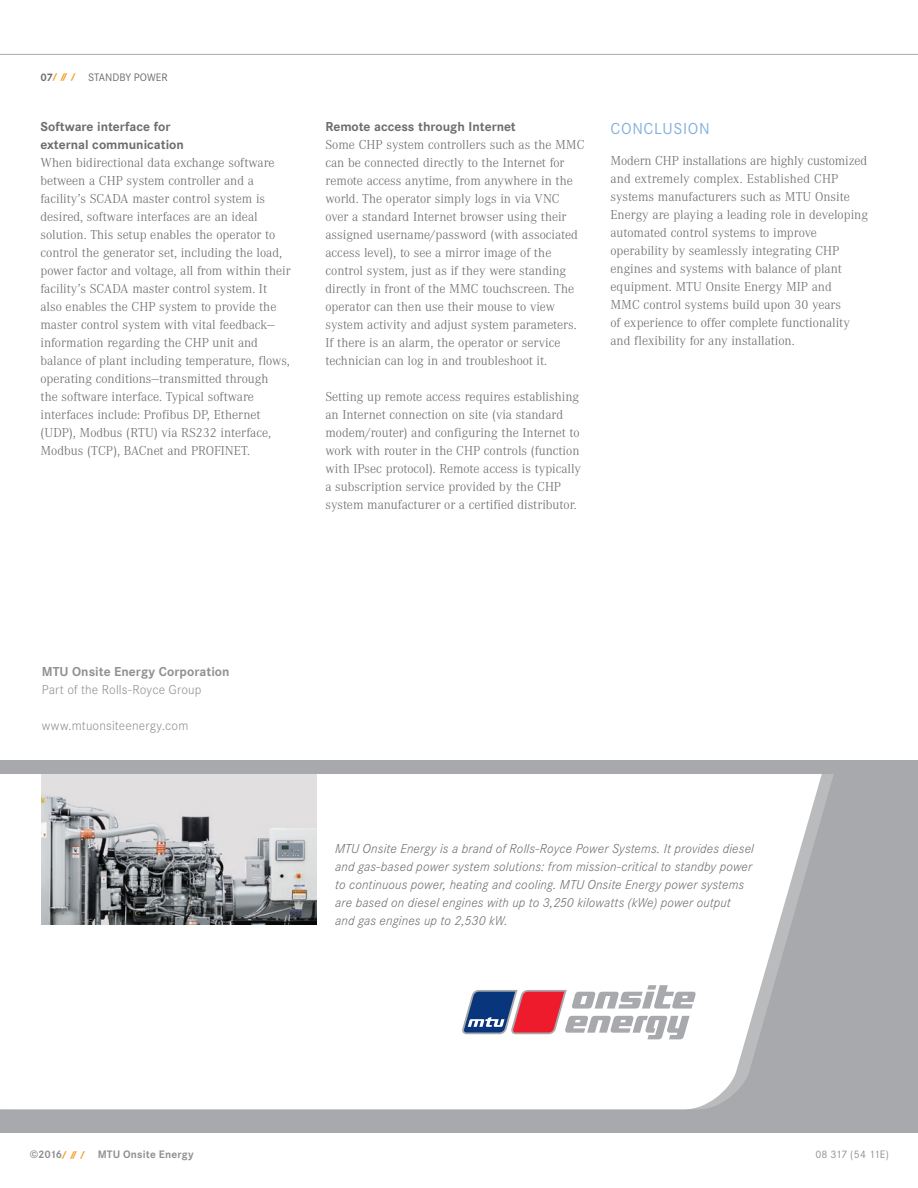
<style>
.page{position:relative;width:918px;height:1188px;background:#fff}
.page>*{position:absolute;margin:0;border:0;box-sizing:border-box;transform-origin:0 0}
.t1{font:16.5px "Corporate S";letter-spacing:.04em;color:#86b1de}
.t2{font:300 13.5px/18px "Corporate A";color:#6c6d70}
.t3{font:italic 300 13.5px/18px "Corporate S";letter-spacing:.01em;color:#6c6d70}
.t4{font:700 13.5px/18px "Corporate S";color:#6c6d70}
.t5{font:300 13.5px "Corporate S";letter-spacing:.01em;color:#8f9194}
.t6{font:700 13.5px "Corporate S";letter-spacing:.005em;color:#8f9194}
.t7{font:700 11.25px "Corporate S";letter-spacing:.015em;color:#8f9194}
.t8{font:11.25px "Corporate S";color:#6c6d70}
.t9{font:11.25px "Corporate S";letter-spacing:-.03em;color:#8f9194}
.s1{font-weight:700}
.s2{font-weight:800;font-size:8.7px;color:#f7971d}
</style>
<div class="page">
<hr style="left:0;top:54px;width:918px;height:1px;background:#a8a9ad">
<div style="left:0;top:761px;width:918px;height:372px;background:#a8a9ad"></div>
<svg style="left:0;top:774px;width:822px;height:335px;background:#f8f8f9"></svg>
<svg style="left:462px;top:985px;width:234px;height:54px"></svg>
<img style="left:42px;top:774px;width:274px;height:151px">
<p class="t8" style="left:40px;top:71px;width:129px"><span class="s1">07</span><span class="s2">/ // /</span> STANDBY POWER</p>
<p class="t4" style="left:40px;top:118px;width:145px">Software interface for external communication</p>
<p class="t2" style="left:40px;top:154px;width:252px">When bidirectional data exchange software between a CHP system controller and a facility’s SCADA master control system is desired, software interfaces are an ideal solution. This setup enables the operator to control the generator set, including the load, power factor and voltage, all from within their facility’s SCADA master control system. It also enables the CHP system to provide the master control system with vital feedback— information regarding the CHP unit and balance of plant including temperature, flows, operating conditions—transmitted through<br>the software interface. Typical software interfaces include: Profibus DP, Ethernet (UDP), Modbus (RTU) via RS232 interface, Modbus (TCP), BACnet and PROFINET.</p>
<p class="t4" style="left:325px;top:118px;width:192px">Remote access through Internet</p>
<p class="t2" style="left:325px;top:136px;width:261px">Some CHP system controllers such as the MMC can be connected directly to the Internet for remote access anytime, from anywhere in the world. The operator simply logs in via VNC over a standard Internet browser using their assigned username/password (with associated access level), to see a mirror image of the control system, just as if they were standing directly in front of the MMC touchscreen. The operator can then use their mouse to view system activity and adjust system parameters.<br>If there is an alarm, the operator or service technician can log in and troubleshoot it.</p>
<p class="t2" style="left:325px;top:388px;width:257px">Setting up remote access requires establishing an Internet connection on site (via standard modem/router) and configuring the Internet to work with router in the CHP controls (function with IPsec protocol). Remote access is typically a subscription service provided by the CHP system manufacturer or a certified distributor.</p>
<p class="t1" style="left:610px;top:119px;width:101px">CONCLUSION</p>
<p class="t2" style="left:610px;top:152px;width:259px">Modern CHP installations are highly customized and extremely complex. Established CHP systems manufacturers such as MTU Onsite Energy are playing a leading role in developing automated control systems to improve operability by seamlessly integrating CHP engines and systems with balance of plant equipment. MTU Onsite Energy MIP and<br>MMC control systems build upon 30 years<br>of experience to offer complete functionality and flexibility for any installation.</p>
<p class="t6" style="left:42px;top:664px;width:189px">MTU Onsite Energy Corporation</p>
<p class="t5" style="left:42px;top:682px;width:161px">Part of the Rolls-Royce Group</p>
<p class="t5" style="left:42px;top:718px;width:148px">www.mtuonsiteenergy.com</p>
<p class="t3" style="left:335px;top:840px;width:420px">MTU Onsite Energy is a brand of Rolls-Royce Power Systems. It provides diesel and gas-based power system solutions: from mission-critical to standby power to continuous power, heating and cooling. MTU Onsite Energy power systems are based on diesel engines with up to 3,250 kilowatts (kWe) power output<br>and gas engines up to 2,530 kW.</p>
<p class="t7" style="left:30px;top:1148px;width:165px">©2016<span class="s2">/ // /</span> MTU Onsite Energy</p>
<p class="t9" style="left:815px;top:1148px;width:75px">08 317 (54 11E)</p>
</div>
